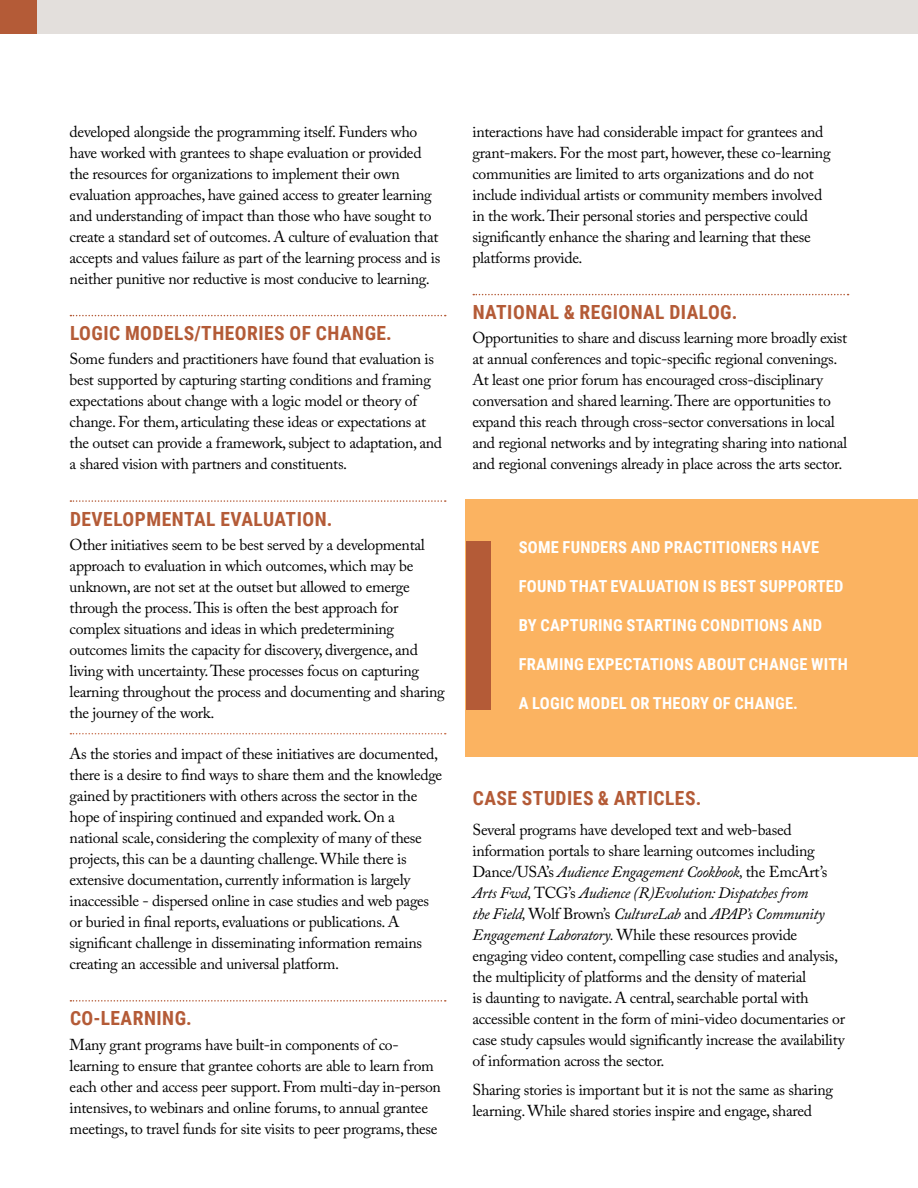
<style>
.page{position:relative;width:918px;height:1188px;background:#fff}
.page>*{position:absolute;margin:0;border:0;box-sizing:border-box;transform-origin:0 0}
.t1{font:700 19.5px "Roboto Condensed";letter-spacing:.025em;color:#b45b37}
.t2{font:700 16.5px "Roboto Condensed";letter-spacing:.015em;color:#fff}
.t3{font:15.75px/21px "Adobe Caslon Pro";letter-spacing:-.02em;color:#000}
.s1{font-style:italic}
</style>
<div class="page">
<svg style="left:70px;top:315px;width:376px;height:1px"></svg>
<svg style="left:70px;top:500px;width:376px;height:2px"></svg>
<svg style="left:70px;top:733px;width:376px;height:1px"></svg>
<svg style="left:70px;top:1000px;width:376px;height:2px"></svg>
<svg style="left:473px;top:294px;width:376px;height:1px"></svg>
<div style="left:466px;top:500px;width:452px;height:257px;background:#fbb361"></div>
<div style="left:466px;top:542px;width:24px;height:168px;background:#b45b37"></div>
<div style="left:16px;top:0;width:902px;height:33px;background:#e3dfdc"></div>
<div style="left:0;top:0;width:36px;height:33px;background:#b45b37"></div>
<p class="t3" style="left:70px;top:121px;width:372px">developed alongside the programming itself. Funders who have worked with grantees to shape evaluation or provided the resources for organizations to implement their own evaluation approaches, have gained access to greater learning and understanding of impact than those who have sought to create a standard set of outcomes. A culture of evaluation that accepts and values failure as part of the learning process and is neither punitive nor reductive is most conducive to learning.</p>
<p class="t1" style="left:70px;top:320px;width:323px">LOGIC MODELS/THEORIES OF CHANGE.</p>
<p class="t3" style="left:70px;top:348px;width:374px">Some funders and practitioners have found that evaluation is best supported by capturing starting conditions and framing expectations about change with a logic model or theory of change. For them, articulating these ideas or expectations at the outset can provide a framework, subject to adaptation, and a shared vision with partners and constituents.</p>
<p class="t1" style="left:70px;top:505px;width:264px">DEVELOPMENTAL EVALUATION.</p>
<p class="t3" style="left:70px;top:534px;width:377px">Other initiatives seem to be best served by a developmental approach to evaluation in which outcomes, which may be unknown, are not set at the outset but allowed to emerge through the process. This is often the best approach for complex situations and ideas in which predetermining outcomes limits the capacity for discovery, divergence, and living with uncertainty. These processes focus on capturing learning throughout the process and documenting and sharing the journey of the work.</p>
<p class="t3" style="left:70px;top:743px;width:374px">As the stories and impact of these initiatives are documented, there is a desire to find ways to share them and the knowledge gained by practitioners with others across the sector in the hope of inspiring continued and expanded work. On a national scale, considering the complexity of many of these projects, this can be a daunting challenge. While there is extensive documentation, currently information is largely inaccessible - dispersed online in case studies and web pages or buried in final reports, evaluations or publications. A significant challenge in disseminating information remains creating an accessible and universal platform.</p>
<p class="t1" style="left:70px;top:1005px;width:123px">CO-LEARNING.</p>
<p class="t3" style="left:70px;top:1034px;width:373px">Many grant programs have built-in components of co&shy;learning to ensure that grantee cohorts are able to learn from each other and access peer support. From multi-day in-person intensives, to webinars and online forums, to annual grantee meetings, to travel funds for site visits to peer programs, these</p>
<p class="t3" style="left:472px;top:121px;width:360px">interactions have had considerable impact for grantees and grant-makers. For the most part, however, these co-learning communities are limited to arts organizations and do not include individual artists or community members involved in the work. Their personal stories and perspective could significantly enhance the sharing and learning that these platforms provide.</p>
<p class="t1" style="left:473px;top:299px;width:266px">NATIONAL &amp; REGIONAL DIALOG.</p>
<p class="t3" style="left:472px;top:327px;width:376px">Opportunities to share and discuss learning more broadly exist at annual conferences and topic-specific regional convenings.<br>At least one prior forum has encouraged cross-disciplinary conversation and shared learning. There are opportunities to expand this reach through cross-sector conversations in local and regional networks and by integrating sharing into national and regional convenings already in place across the arts sector.</p>
<p class="t2" style="left:519px;top:535px;width:302px">SOME FUNDERS AND PRACTITIONERS HAVE</p>
<p class="t2" style="left:519px;top:574px;width:326px">FOUND THAT EVALUATION IS BEST SUPPORTED</p>
<p class="t2" style="left:519px;top:613px;width:305px">BY CAPTURING STARTING CONDITIONS AND</p>
<p class="t2" style="left:519px;top:652px;width:331px">FRAMING EXPECTATIONS ABOUT CHANGE WITH</p>
<p class="t2" style="left:519px;top:691px;width:281px">A LOGIC MODEL OR THEORY OF CHANGE.</p>
<p class="t1" style="left:473px;top:785px;width:230px">CASE STUDIES &amp; ARTICLES.</p>
<p class="t3" style="left:472px;top:819px;width:374px">Several programs have developed text and web-based information portals to share learning outcomes including Dance/USA’s <span class="s1">Audience Engagement Cookbook,</span> the EmcArt’s <span class="s1">Arts Fwd,</span> TCG’s <span class="s1">Audience (R)Evolution: Dispatches from<br>the Field,</span> Wolf Brown’s <span class="s1">CultureLab</span> and <span class="s1">APAP’s Community Engagement Laboratory.</span> While these resources provide engaging video content, compelling case studies and analysis, the multiplicity of platforms and the density of material<br>is daunting to navigate. A central, searchable portal with accessible content in the form of mini-video documentaries or case study capsules would significantly increase the availability of information across the sector.</p>
<p class="t3" style="left:472px;top:1079px;width:362px">Sharing stories is important but it is not the same as sharing learning. While shared stories inspire and engage, shared</p>
</div>
